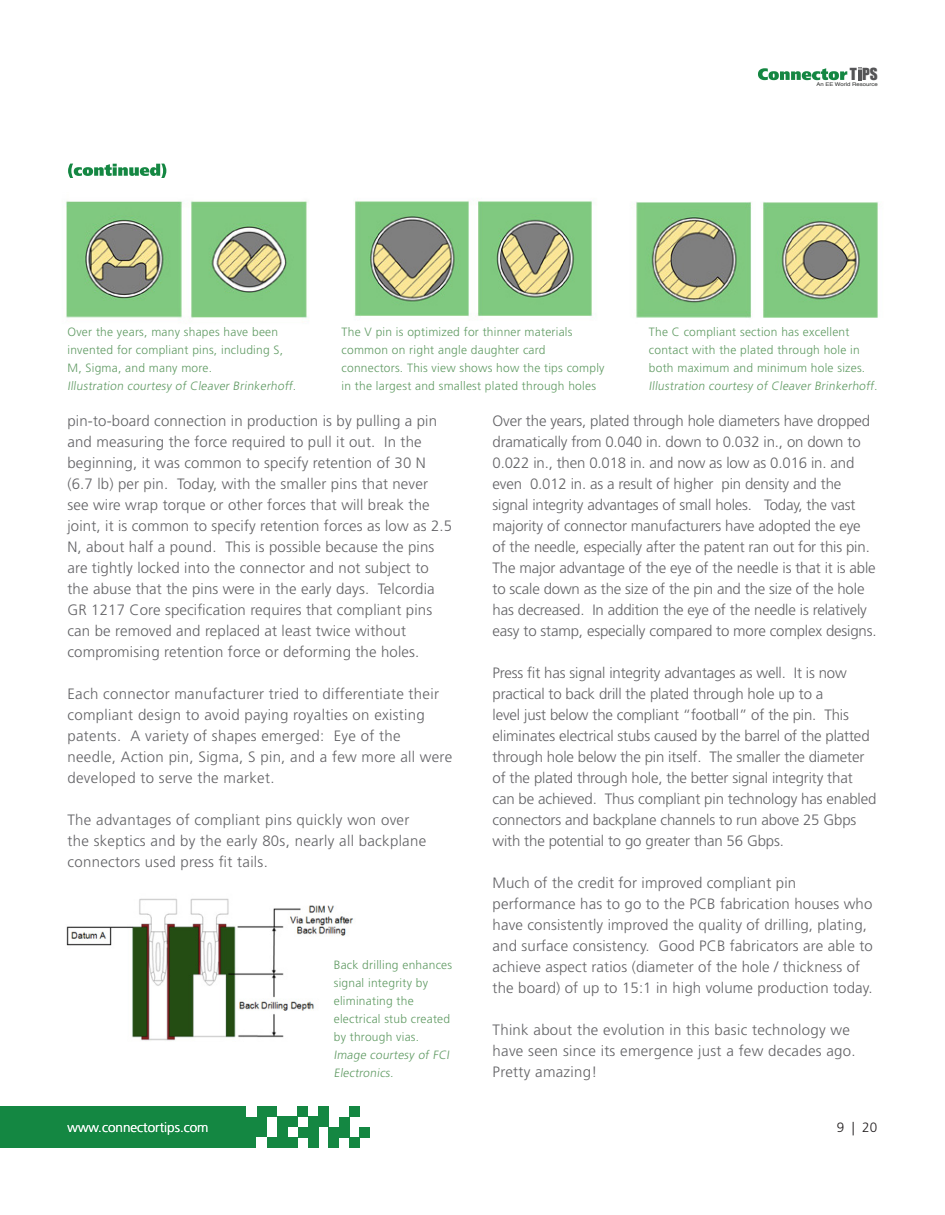
<style>
.page{position:relative;width:945px;height:1215px;background:#fff}
.page>*{position:absolute;margin:0;border:0;box-sizing:border-box;transform-origin:0 0}
.t1{font:15.3px "Impact";color:#545456}
.t2{font:300 15px/21px "Frutiger LT Std";letter-spacing:.01em;color:#636366}
.t3{font:300 15px/21px "Frutiger LT Std";letter-spacing:-.01em;color:#636366}
.t4{font:300 13.5px "Frutiger LT Std";color:#fff}
.t5{font:300 13.5px "Frutiger LT Std";color:#231f20}
.t6{font:300 12px/18px "Frutiger LT Std";letter-spacing:.02em;color:#619b64}
.t7{font:5.1px "Helvetica";color:#292a29;scale:1.17 1}
</style>
<div class="page">
<div style="left:0;top:1106px;width:267px;height:42px;background:#148742"></div>
<div style="left:257px;top:1106px;width:20px;height:11px;background:#148742"></div>
<div style="left:246px;top:1103px;width:11px;height:14px;background:#fff"></div>
<div style="left:298px;top:1106px;width:10px;height:11px;background:#148742"></div>
<div style="left:349px;top:1106px;width:11px;height:11px;background:#148742"></div>
<div style="left:318px;top:1106px;width:11px;height:21px;background:#148742"></div>
<div style="left:277px;top:1117px;width:21px;height:10px;background:#148742"></div>
<div style="left:308px;top:1117px;width:21px;height:10px;background:#148742"></div>
<div style="left:339px;top:1117px;width:10px;height:20px;background:#148742"></div>
<div style="left:277px;top:1127px;width:10px;height:10px;background:#148742"></div>
<div style="left:298px;top:1127px;width:20px;height:10px;background:#148742"></div>
<div style="left:360px;top:1127px;width:10px;height:10px;background:#148742"></div>
<div style="left:267px;top:1137px;width:31px;height:11px;background:#148742"></div>
<div style="left:257px;top:1137px;width:10px;height:15px;background:#fff"></div>
<div style="left:308px;top:1137px;width:10px;height:11px;background:#148742"></div>
<div style="left:329px;top:1137px;width:10px;height:11px;background:#148742"></div>
<div style="left:329px;top:1127px;width:20px;height:10px;background:#148742"></div>
<div style="left:349px;top:1137px;width:11px;height:11px;background:#148742"></div>
<svg style="left:758px;top:68px;width:89px;height:12px"></svg>
<svg style="left:858px;top:68px;width:3px;height:12px"></svg>
<svg style="left:68px;top:164px;width:98px;height:14px"></svg>
<img style="left:354px;top:200px;width:238px;height:117px">
<img style="left:66px;top:898px;width:288px;height:143px">
<img style="left:66px;top:200px;width:242px;height:118px">
<img style="left:636px;top:201px;width:242px;height:117px">
<p class="t1" style="left:850px;top:62px;width:30px">T PS</p>
<p class="t7" style="left:816px;top:81px;width:54px">An EE World Resource</p>
<p class="t6" style="left:342px;top:323px;width:265px">The V pin is optimized for thinner materials common on right angle daughter card connectors. This view shows how the tips comply in the largest and smallest plated through holes</p>
<p class="t6" style="left:68px;top:323px;width:232px">Over the years, many shapes have been invented for compliant pins, including S, M, Sigma, and many more.<br>Illustration courtesy of Cleaver Brinkerhoff.</p>
<p class="t6" style="left:649px;top:323px;width:232px">The C compliant section has excellent contact with the plated through hole in both maximum and minimum hole sizes.<br>Illustration courtesy of Cleaver Brinkerhoff.</p>
<p class="t2" style="left:68px;top:410px;width:386px">pin-to-board connection in production is by pulling a pin and measuring the force required to pull it out. In the beginning, it was common to specify retention of 30 N (6.7 lb) per pin. Today, with the smaller pins that never see wire wrap torque or other forces that will break the joint, it is common to specify retention forces as low as 2.5<br>N, about half a pound. This is possible because the pins are tightly locked into the connector and not subject to the abuse that the pins were in the early days. Telcordia GR 1217 Core specification requires that compliant pins can be removed and replaced at least twice without compromising retention force or deforming the holes.</p>
<p class="t2" style="left:68px;top:683px;width:386px">Each connector manufacturer tried to differentiate their compliant design to avoid paying royalties on existing patents. A variety of shapes emerged: Eye of the needle, Action pin, Sigma, S pin, and a few more all were developed to serve the market.</p>
<p class="t2" style="left:68px;top:809px;width:360px">The advantages of compliant pins quickly won over the skeptics and by the early 80s, nearly all backplane connectors used press fit tails.</p>
<p class="t4" style="left:68px;top:1120px;width:143px">www.connectortips.com</p>
<p class="t6" style="left:334px;top:956px;width:120px">Back drilling enhances signal integrity by eliminating the electrical stub created by through vias.<br>Image courtesy of FCI<br>Electronics.</p>
<p class="t3" style="left:493px;top:411px;width:386px">Over the years, plated through hole diameters have dropped dramatically from 0.040 in. down to 0.032 in., on down to 0.022 in., then 0.018 in. and now as low as 0.016 in. and even 0.012 in. as a result of higher pin density and the signal integrity advantages of small holes. Today, the vast majority of connector manufacturers have adopted the eye of the needle, especially after the patent ran out for this pin.<br>The major advantage of the eye of the needle is that it is able to scale down as the size of the pin and the size of the hole has decreased. In addition the eye of the needle is relatively easy to stamp, especially compared to more complex designs.</p>
<p class="t3" style="left:493px;top:663px;width:385px">Press fit has signal integrity advantages as well. It is now practical to back drill the plated through hole up to a<br>level just below the compliant “football” of the pin. This eliminates electrical stubs caused by the barrel of the platted through hole below the pin itself. The smaller the diameter of the plated through hole, the better signal integrity that can be achieved. Thus compliant pin technology has enabled connectors and backplane channels to run above 25 Gbps with the potential to go greater than 56 Gbps.</p>
<p class="t2" style="left:493px;top:873px;width:382px">Much of the credit for improved compliant pin performance has to go to the PCB fabrication houses who have consistently improved the quality of drilling, plating, and surface consistency. Good PCB fabricators are able to achieve aspect ratios (diameter of the hole / thickness of the board) of up to 15:1 in high volume production today.</p>
<p class="t2" style="left:493px;top:1020px;width:365px">Think about the evolution in this basic technology we have seen since its emergence just a few decades ago.<br>Pretty amazing!</p>
<p class="t5" style="left:837px;top:1120px;width:42px">9 | 20</p>
</div>
